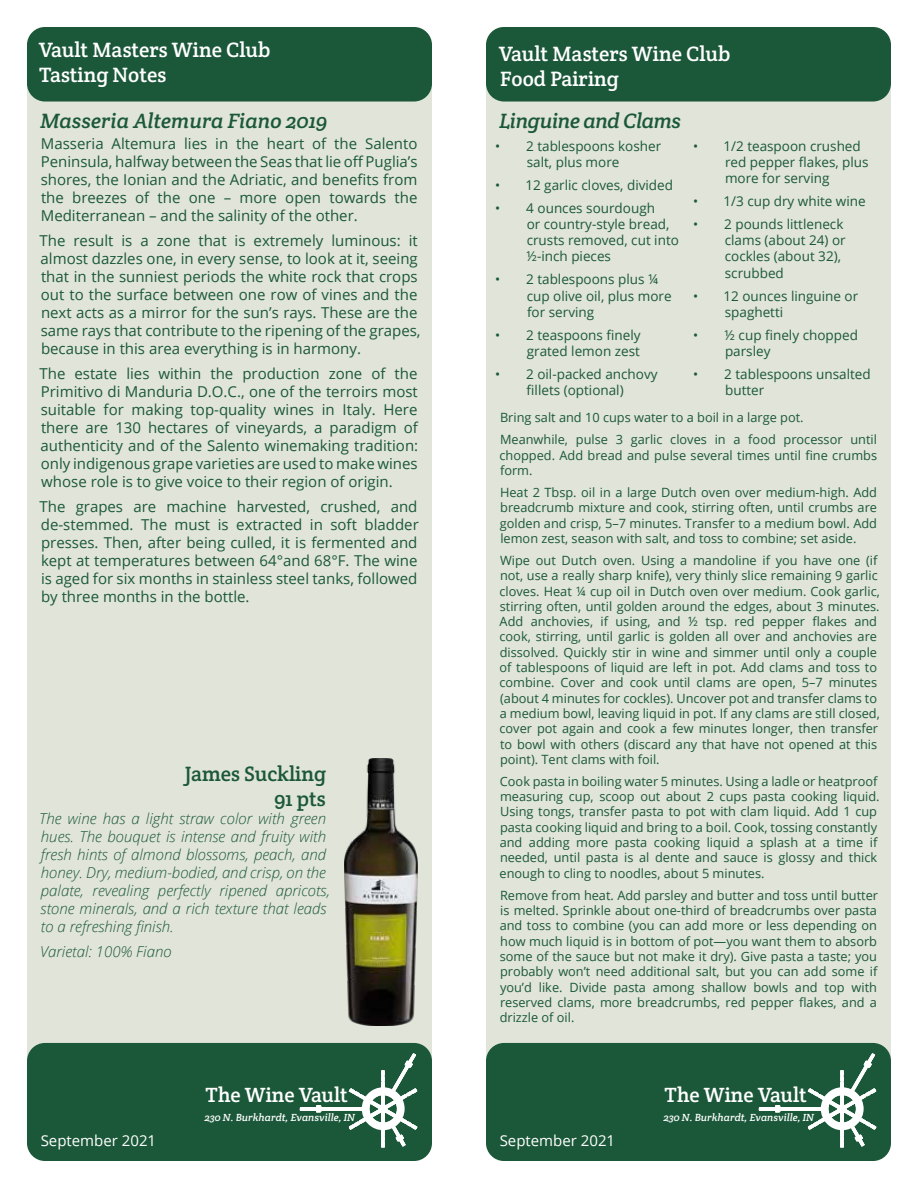
<style>
.page{position:relative;width:918px;height:1188px;background:#fff}
.page>*{position:absolute;margin:0;border:0;box-sizing:border-box;transform-origin:0 0}
.t1{font:21px/25.2px "Crete Round";color:#fff}
.t2{font:italic 21px "Crete Round";color:#1b5839}
.t3{font:21px/25.2px "Crete Round";color:#1b5839;text-align:right}
.t4{font:italic 21px "Crete Round";letter-spacing:-.02em;color:#1b5839}
.t5{font:20.85px "Crete Round";color:#fff}
.t6{font:15px/18px "Open Sans";color:#1b5839;text-align:justify}
.t7{font:italic 300 15px/18px "Open Sans";color:#1b5839}
.t8{font:15px "Open Sans";color:#fff}
.t9{font:13.5px/16.2px "Open Sans";color:#1b5839}
.t10{font:12.75px/15.3px "Open Sans";color:#1b5839}
.t11{font:italic 10.5px "Crete Round";color:#fff}
</style>
<div class="page">
<div style="left:27px;top:27px;width:405px;height:1134px;background:#e0e4d9;border-radius:18px"></div>
<div style="left:486px;top:27px;width:405px;height:1134px;background:#e0e4d9;border-radius:18px"></div>
<div style="left:27px;top:1043px;width:405px;height:118px;background:#1b5839;border-radius:18px"></div>
<div style="left:486px;top:1043px;width:405px;height:118px;background:#1b5839;border-radius:18px"></div>
<div style="left:27px;top:27px;width:405px;height:75px;background:#1b5839;border-radius:18px"></div>
<div style="left:486px;top:27px;width:405px;height:75px;background:#1b5839;border-radius:18px"></div>
<svg style="left:300px;top:1053px;width:117px;height:95px"></svg>
<svg style="left:759px;top:1053px;width:117px;height:95px"></svg>
<img style="left:345px;top:758px;width:72px;height:268px">
<h1 class="t1" style="left:39px;top:37px;width:233px">Vault Masters Wine Club<br>Tasting Notes</h1>
<h1 class="t2" style="left:40px;top:107px;width:289px">Masseria Altemura Fiano 2019</h1>
<p class="t6" style="left:41px;top:134px;width:378px">Masseria Altemura lies in the heart of the Salento Peninsula, halfway between the Seas that lie off Puglia’s shores, the Ionian and the Adriatic, and benefits from the breezes of the one – more open towards the Mediterranean – and the salinity of the other.</p>
<p class="t6" style="left:40px;top:231px;width:383px;text-align:left">The result is a zone that is extremely luminous: it almost dazzles one, in every sense, to look at it, seeing that in the sunniest periods the white rock that crops out to the surface between one row of vines and the next acts as a mirror for the sun’s rays. These are the same rays that contribute to the ripening of the grapes, because in this area everything is in harmony.</p>
<p class="t6" style="left:40px;top:364px;width:380px">The estate lies within the production zone of the Primitivo di Manduria D.O.C., one of the terroirs most suitable for making top-quality wines in Italy. Here there are 130 hectares of vineyards, a paradigm of authenticity and of the Salento winemaking tradition: only indigenous grape varieties are used to make wines whose role is to give voice to their region of origin.</p>
<p class="t6" style="left:40px;top:497px;width:381px">The grapes are machine harvested, crushed, and de-stemmed. The must is extracted in soft bladder presses. Then, after being culled, it is fermented and kept at temperatures between 64°and 68°F. The wine is aged for six months in stainless steel tanks, followed by three months in the bottle.</p>
<h1 class="t3" style="left:185px;top:761px;width:143px">James Suckling<br>91 pts</h1>
<p class="t7" style="left:39px;top:809px;width:292px">The wine has a light straw color with green hues. The bouquet is intense and fruity with fresh hints of almond blossoms, peach, and honey. Dry, medium-bodied, and crisp, on the palate, revealing perfectly ripened apricots, stone minerals, and a rich texture that leads to a refreshing finish.</p>
<p class="t7" style="left:40px;top:942px;width:133px">Varietal: 100% Fiano</p>
<p class="t8" style="left:41px;top:1130px;width:117px">September 2021</p>
<h2 class="t5" style="left:206px;top:1082px;width:144px">The Wine Vault</h2>
<p class="t11" style="left:204px;top:1111px;width:152px">230 N. Burkhardt, Evansville, IN</p>
<h1 class="t1" style="left:499px;top:41px;width:233px">Vault Masters Wine Club<br>Food Pairing</h1>
<h1 class="t4" style="left:499px;top:107px;width:183px">Linguine and Clams</h1>
<p class="t9" style="left:527px;top:137px;width:136px;text-indent:-32px">• 2 tablespoons kosher salt, plus more</p>
<p class="t9" style="left:495px;top:177px;width:179px">• 12 garlic cloves, divided</p>
<p class="t9" style="left:527px;top:199px;width:154px;text-indent:-31px">• 4 ounces sourdough<br>or country-style bread, crusts removed, cut into ½-inch pieces</p>
<p class="t9" style="left:527px;top:271px;width:146px;text-indent:-32px">• 2 tablespoons plus ¼ cup olive oil, plus more for serving</p>
<p class="t9" style="left:495px;top:326px;width:147px;text-align:right">• 2 teaspoons finely grated lemon zest</p>
<p class="t9" style="left:495px;top:366px;width:164px;text-align:center">• 2 oil-packed anchovy fillets (optional)</p>
<p class="t9" style="left:725px;top:137px;width:145px;text-indent:-32px">• 1/2 teaspoon crushed red pepper flakes, plus more for serving</p>
<p class="t9" style="left:693px;top:193px;width:174px">• 1/3 cup dry white wine</p>
<p class="t9" style="left:725px;top:216px;width:122px;text-indent:-32px">• 2 pounds littleneck clams (about 24) or cockles (about 32), scrubbed</p>
<p class="t9" style="left:725px;top:287px;width:135px;text-indent:-32px">• 12 ounces linguine or spaghetti</p>
<p class="t9" style="left:725px;top:326px;width:134px;text-indent:-32px">• ½ cup finely chopped parsley</p>
<p class="t9" style="left:725px;top:366px;width:147px;text-indent:-32px">• 2 tablespoons unsalted butter</p>
<p class="t10" style="left:500px;top:406px;width:378px;line-height:22px">Bring salt and 10 cups water to a boil in a large pot.<br>Meanwhile, pulse 3 garlic cloves in a food processor until</p>
<p class="t10" style="left:500px;top:447px;width:379px">chopped. Add bread and pulse several times until fine crumbs form.</p>
<p class="t10" style="left:500px;top:484px;width:379px;text-align:justify">Heat 2 Tbsp. oil in a large Dutch oven over medium-high. Add breadcrumb mixture and cook, stirring often, until crumbs are golden and crisp, 5–7 minutes. Transfer to a medium bowl. Add lemon zest, season with salt, and toss to combine; set aside.</p>
<p class="t10" style="left:500px;top:552px;width:382px">Wipe out Dutch oven. Using a mandoline if you have one (if not, use a really sharp knife), very thinly slice remaining 9 garlic cloves. Heat ¼ cup oil in Dutch oven over medium. Cook garlic, stirring often, until golden around the edges, about 3 minutes.<br>Add anchovies, if using, and ½ tsp. red pepper flakes and cook, stirring, until garlic is golden all over and anchovies are dissolved. Quickly stir in wine and simmer until only a couple of tablespoons of liquid are left in pot. Add clams and toss to combine. Cover and cook until clams are open, 5–7 minutes (about 4 minutes for cockles). Uncover pot and transfer clams to a medium bowl, leaving liquid in pot. If any clams are still closed, cover pot again and cook a few minutes longer, then transfer to bowl with others (discard any that have not opened at this point). Tent clams with foil.</p>
<p class="t10" style="left:500px;top:773px;width:382px">Cook pasta in boiling water 5 minutes. Using a ladle or heatproof measuring cup, scoop out about 2 cups pasta cooking liquid.<br>Using tongs, transfer pasta to pot with clam liquid. Add 1 cup pasta cooking liquid and bring to a boil. Cook, tossing constantly and adding more pasta cooking liquid a splash at a time if needed, until pasta is al dente and sauce is glossy and thick enough to cling to noodles, about 5 minutes.</p>
<p class="t10" style="left:500px;top:887px;width:380px;text-align:justify">Remove from heat. Add parsley and butter and toss until butter is melted. Sprinkle about one-third of breadcrumbs over pasta and toss to combine (you can add more or less depending on how much liquid is in bottom of pot—you want them to absorb some of the sauce but not make it dry). Give pasta a taste; you probably won’t need additional salt, but you can add some if you’d like. Divide pasta among shallow bowls and top with reserved clams, more breadcrumbs, red pepper flakes, and a drizzle of oil.</p>
<p class="t8" style="left:500px;top:1130px;width:117px">September 2021</p>
<h2 class="t5" style="left:665px;top:1082px;width:144px">The Wine Vault</h2>
<p class="t11" style="left:663px;top:1111px;width:152px">230 N. Burkhardt, Evansville, IN</p>
</div>
